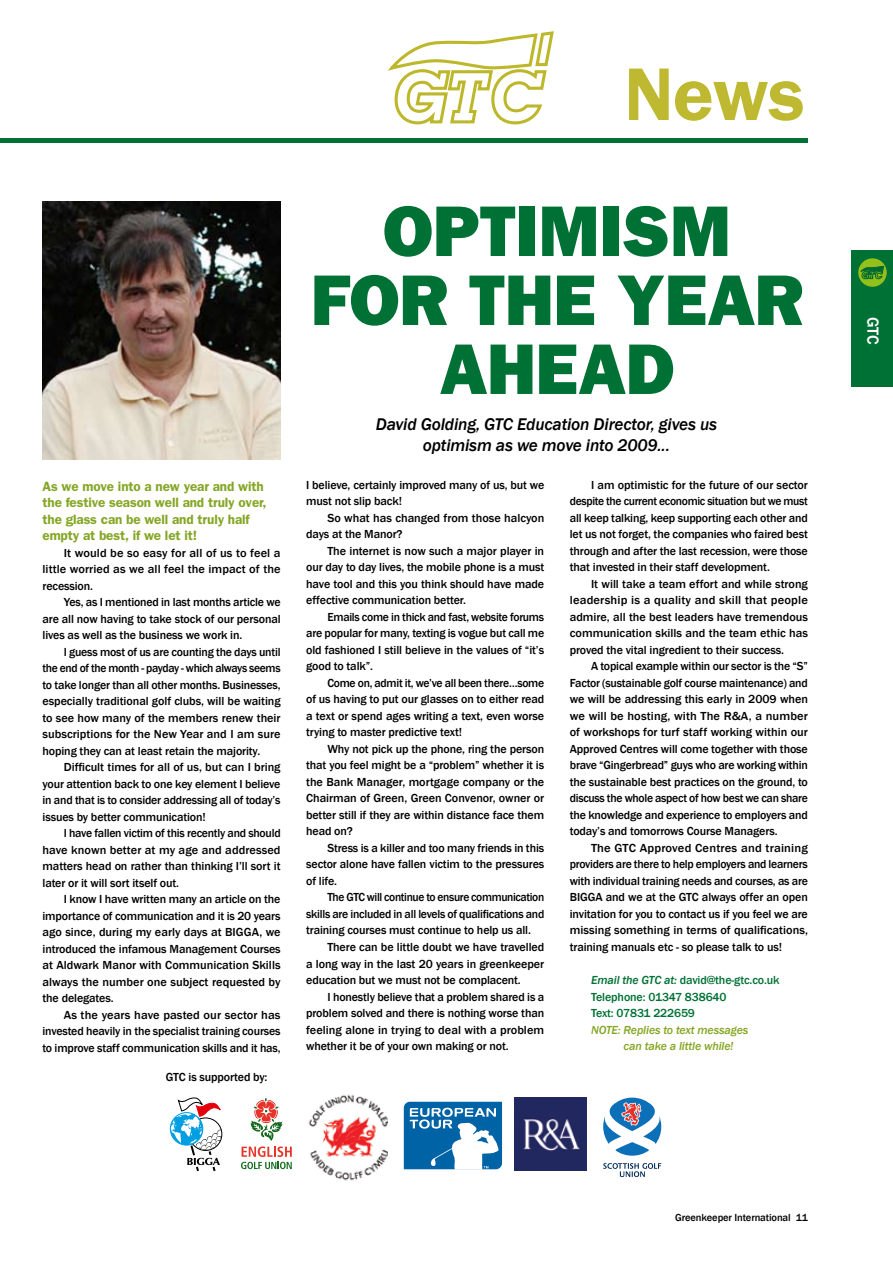
<style>
.page{position:relative;width:893px;height:1263px;background:#fff}
.page>*{position:absolute;margin:0;border:0;box-sizing:border-box;transform-origin:0 0}
.t1{font:600 75px "Franklin Gothic";color:#beb931}
.t2{font:800 72px/69px "Franklin Gothic";letter-spacing:-.005em;color:#007135;text-align:center}
.t3{font:italic 500 17.4px/21px "Franklin Gothic";letter-spacing:-.01em;color:#000;text-align:center}
.t4{font:500 16.5px "Franklin Gothic";color:#fff}
.t5{font:600 13.5px/16.5px "Franklin Gothic";letter-spacing:-.01em;color:#85a625}
.t6{font:500 12px/16.5px "Franklin Gothic";letter-spacing:-.01em;color:#000;text-align:justify}
.t7{font:500 12px/16.5px "Franklin Gothic";letter-spacing:-.01em;color:#000;text-align:justify;scale:1.05 1}
.t8{font:500 12px/16.5px "Franklin Gothic";letter-spacing:-.01em;color:#000;text-align:justify;scale:1.04 1}
.t9{font:500 12px/16.5px "Franklin Gothic";letter-spacing:-.01em;color:#000;text-align:justify;scale:.96 1}
.t10{font:500 12px/16.5px "Franklin Gothic";letter-spacing:-.01em;color:#007135}
.t11{font:italic 500 12px/16.5px "Franklin Gothic";letter-spacing:-.01em;color:#85a625}
.t12{font:500 10.5px "Franklin Gothic";letter-spacing:-.01em;color:#000}
.s1{font-style:italic}
</style>
<div class="page">
<svg style="left:169px;top:1097px;width:54px;height:75px"></svg>
<svg style="left:241px;top:1098px;width:51px;height:71px"></svg>
<img style="left:308px;top:1094px;width:80px;height:87px">
<img style="left:514px;top:1098px;width:73px;height:72px">
<svg style="left:603px;top:1163px;width:58px;height:14px"></svg>
<svg style="left:603px;top:1097px;width:59px;height:59px"></svg>
<svg style="left:403px;top:1101px;width:100px;height:69px"></svg>
<div style="left:852px;top:251px;width:41px;height:136px;background:#007135"></div>
<svg style="left:858px;top:258px;width:29px;height:29px"></svg>
<svg style="left:861px;top:266px;width:23px;height:13px"></svg>
<hr style="left:0;top:139px;width:808px;height:4px;background:#007135">
<svg style="left:389px;top:31px;width:165px;height:94px"></svg>
<img style="left:43px;top:202px;width:238px;height:258px">
<h1 class="t1" style="left:624px;top:50px;width:182px">News</h1>
<p class="t5" style="left:43px;top:478px;width:225px">As we move into a new year and with the festive season well and truly over, the glass can be well and truly half empty at best, if we let it!</p>
<p class="t8" style="left:43px;top:544px;width:230px;text-indent:21px">It would be so easy for all of us to feel a little worried as we all feel the impact of the recession.</p>
<p class="t6" style="left:43px;top:594px;width:240px;text-indent:21px">Yes, as I mentioned in last months article we are all now having to take stock of our personal lives as well as the business we work in.</p>
<p class="t6" style="left:43px;top:643px;width:240px;text-indent:21px">I guess most of us are counting the days until the end of the month - payday - which always seems to take longer than all other months. Businesses, especially traditional golf clubs, will be waiting to see how many of the members renew their subscriptions for the New Year and I am sure hoping they can at least retain the majority.</p>
<p class="t6" style="left:43px;top:759px;width:240px;text-indent:21px">Difficult times for all of us, but can I bring your attention back to one key element I believe in and that is to consider addressing all of today’s issues by better communication!</p>
<p class="t6" style="left:43px;top:825px;width:240px;text-indent:21px">I have fallen victim of this recently and should have known better at my age and addressed matters head on rather than thinking I’ll sort it later or it will sort itself out.</p>
<p class="t6" style="left:43px;top:891px;width:240px;text-indent:21px">I know I have written many an article on the importance of communication and it is 20 years ago since, during my early days at BIGGA, we introduced the infamous Management Courses at Aldwark Manor with Communication Skills always the number one subject requested by the delegates.</p>
<p class="t8" style="left:43px;top:1006px;width:230px;text-indent:21px">As the years have pasted our sector has invested heavily in the specialist training courses to improve staff communication skills and it has,</p>
<p class="t6" style="left:166px;top:1069px;width:103px">GTC is supported by:</p>
<h2 class="t2" style="left:311px;top:197px;width:494px">OPTIMISM<br>FOR THE YEAR<br>AHEAD</h2>
<h3 class="t3" style="left:376px;top:413px;width:343px">David Golding, GTC Education Director, gives us optimism as we move into 2009...</h3>
<p class="t6" style="left:306px;top:477px;width:240px">I believe, certainly improved many of us, but we must not slip back!</p>
<p class="t6" style="left:306px;top:510px;width:240px;text-indent:21px">So what has changed from those halcyon days at the Manor?</p>
<p class="t6" style="left:306px;top:543px;width:240px;text-indent:21px">The internet is now such a major player in our day to day lives, the mobile phone is a must have tool and this you think should have made effective communication better.</p>
<p class="t6" style="left:306px;top:609px;width:240px;text-indent:21px">Emails come in thick and fast, website forums are popular for many, texting is vogue but call me old fashioned I still believe in the values of “it’s good to talk”.</p>
<p class="t6" style="left:306px;top:675px;width:240px;text-indent:21px">Come on, admit it, we’ve all been there…some of us having to put our glasses on to either read a text or spend ages writing a text, even worse trying to master predictive text!</p>
<p class="t6" style="left:306px;top:741px;width:240px;text-indent:21px">Why not pick up the phone, ring the person that you feel might be a “problem” whether it is the Bank Manager, mortgage company or the Chairman of Green, Green Convenor, owner or better still if they are within distance face them head on?</p>
<p class="t6" style="left:306px;top:840px;width:240px;text-indent:21px">Stress is a killer and too many friends in this sector alone have fallen victim to the pressures of life.</p>
<p class="t9" style="left:306px;top:889px;width:250px;text-indent:21px">The GTC will continue to ensure communication skills are included in all levels of qualifications and training courses must continue to help us all.</p>
<p class="t6" style="left:306px;top:939px;width:240px;text-indent:21px">There can be little doubt we have travelled a long way in the last 20 years in greenkeeper education but we must not be complacent.</p>
<p class="t6" style="left:306px;top:988px;width:240px;text-indent:21px">I honestly believe that a problem shared is a problem solved and there is nothing worse than feeling alone in trying to deal with a problem whether it be of your own making or not.</p>
<p class="t6" style="left:570px;top:477px;width:240px;text-indent:21px">I am optimistic for the future of our sector despite the current economic situation but we must all keep talking, keep supporting each other and let us not forget, the companies who faired best through and after the last recession, were those that invested in their staff development.</p>
<p class="t6" style="left:570px;top:576px;width:240px;text-indent:21px">It will take a team effort and while strong leadership is a quality and skill that people admire, all the best leaders have tremendous communication skills and the team ethic has proved the vital ingredient to their success.</p>
<p class="t6" style="left:570px;top:658px;width:240px;text-indent:21px">A topical example within our sector is the “S” Factor (sustainable golf course maintenance) and we will be addressing this early in 2009 when we will be hosting, with The R&amp;A, a number of workshops for turf staff working within our Approved Centres will come together with those brave “Gingerbread” guys who are working within the sustainable best practices on the ground, to discuss the whole aspect of how best we can share the knowledge and experience to employers and today’s and tomorrows Course Managers.</p>
<p class="t7" style="left:570px;top:840px;width:228px;text-indent:21px">The GTC Approved Centres and training providers are there to help employers and learners with individual training needs and courses, as are BIGGA and we at the GTC always offer an open invitation for you to contact us if you feel we are missing something in terms of qualifications, training manuals etc - so please talk to us!</p>
<p class="t10" style="left:591px;top:972px;width:190px"><span class="s1">Email the GTC at:</span> david@the-gtc.co.uk<br>Telephone: 01347 838640<br>Text: 07831 222659</p>
<p class="t11" style="left:624px;top:1021px;width:126px;text-indent:-32px">NOTE: Replies to text messages can take a little while!</p>
<p class="t12" style="left:675px;top:1211px;width:134px">Greenkeeper International 11</p>
<h3 class="t4" style="left:883px;top:317px;width:29px;rotate:90deg">GTC</h3>
</div>
